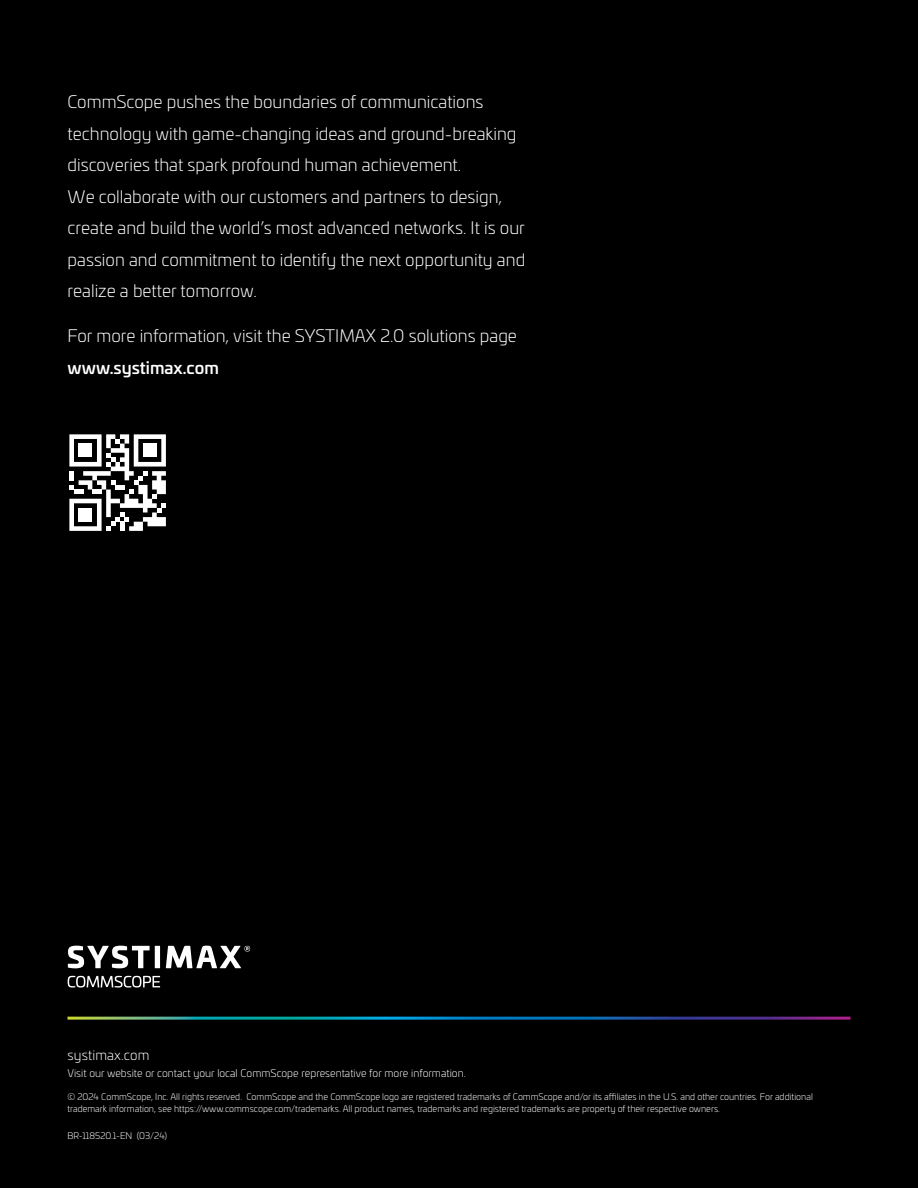
<style>
.page{position:relative;width:918px;height:1188px;background:#000}
.page>*{position:absolute;margin:0;border:0;box-sizing:border-box;transform-origin:0 0}
.t1{font:300 17.1px/31.5px "Univia Pro";color:#fff}
.t2{font:500 16.5px "Univia Pro";color:#fff}
.t3{font:300 13.5px "Univia Pro";letter-spacing:.01em;color:#fff}
.t4{font:300 10.5px "Univia Pro";color:#fff}
.t5{font:300 9px/12px "Univia Pro";color:#fff}
</style>
<div class="page">
<hr style="left:68px;top:1017px;width:782px;height:3px;background:#fff">
<svg style="left:68px;top:946px;width:82px;height:22px"></svg>
<div style="left:155px;top:946px;width:5px;height:22px;background:#fff"></div>
<svg style="left:166px;top:946px;width:84px;height:22px"></svg>
<svg style="left:68px;top:976px;width:92px;height:12px"></svg>
<svg style="left:69px;top:434px;width:97px;height:97px"></svg>
<p class="t1" style="left:68px;top:85px;width:459px">CommScope pushes the boundaries of communications technology with game-changing ideas and ground-breaking discoveries that spark profound human achievement.<br>We collaborate with our customers and partners to design, create and build the world’s most advanced networks. It is our passion and commitment to identify the next opportunity and realize a better tomorrow.</p>
<p class="t1" style="left:68px;top:319px;width:451px">For more information, visit the SYSTIMAX 2.0 solutions page</p>
<p class="t2" style="left:68px;top:355px;width:153px">www.systimax.com</p>
<p class="t3" style="left:68px;top:1045px;width:84px">systimax.com</p>
<p class="t4" style="left:68px;top:1066px;width:400px">Visit our website or contact your local CommScope representative for more information.</p>
<p class="t5" style="left:68px;top:1090px;width:747px">© 2024 CommScope, Inc. All rights reserved. CommScope and the CommScope logo are registered trademarks of CommScope and/or its affiliates in the U.S. and other countries. For additional trademark information, see https://www.commscope.com/trademarks. All product names, trademarks and registered trademarks are property of their respective owners.</p>
<p class="t5" style="left:68px;top:1130px;width:101px">BR-118520.1-EN (03/24)</p>
</div>
